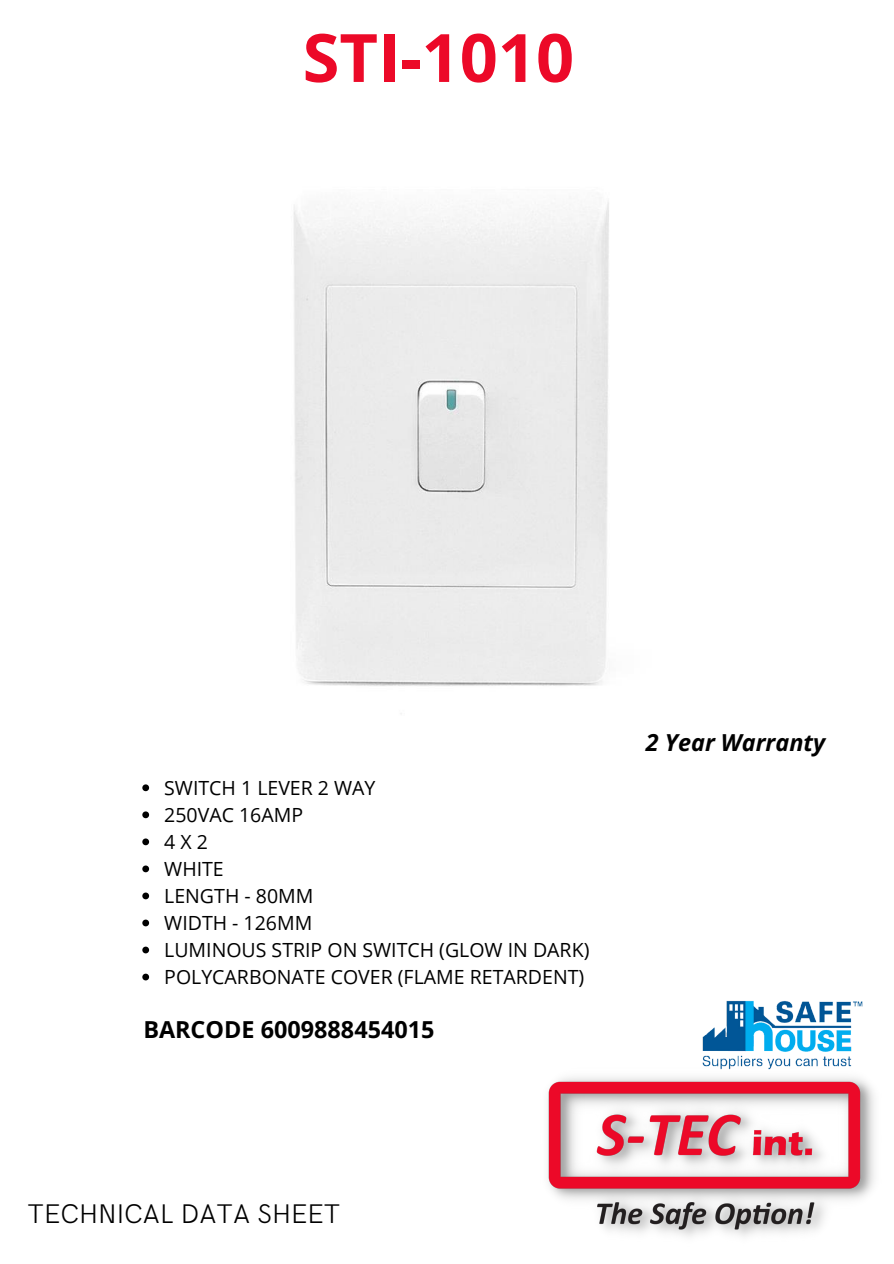
<style>
.page{position:relative;width:894px;height:1264px;background:#fff}
.page>*{position:absolute;margin:0;border:0;box-sizing:border-box;transform-origin:0 0}
.t1{font:700 66.75px "Open Sans";color:#ec0928}
.t2{font:300 27px "HK Grotesk";color:#000}
.t3{font:700 23.4px "Open Sans";color:#000}
.t4{font:italic 700 23.4px "Open Sans";color:#000}
.t5{font:19.5px/27px "Open Sans";color:#000}
</style>
<div class="page">
<img style="left:548px;top:1077px;width:326px;height:160px">
<img style="left:293px;top:202px;width:316px;height:512px">
<svg style="left:142px;top:784px;width:7px;height:7px"></svg>
<svg style="left:142px;top:811px;width:7px;height:7px"></svg>
<svg style="left:142px;top:838px;width:7px;height:7px"></svg>
<svg style="left:142px;top:865px;width:7px;height:7px"></svg>
<svg style="left:142px;top:892px;width:7px;height:7px"></svg>
<svg style="left:142px;top:919px;width:7px;height:7px"></svg>
<svg style="left:142px;top:946px;width:7px;height:7px"></svg>
<svg style="left:142px;top:973px;width:7px;height:7px"></svg>
<img style="left:702px;top:1000px;width:161px;height:70px">
<h1 class="t1" style="left:302px;top:11px;width:273px">STI-1010</h1>
<p class="t5" style="left:164px;top:773px;width:426px">SWITCH 1 LEVER 2 WAY<br>250VAC 16AMP<br>4X2<br>WHITE<br>LENGTH - 80MM<br>WIDTH - 126MM<br>LUMINOUS STRIP ON SWITCH (GLOW IN DARK)<br>POLYCARBONATE COVER (FLAME RETARDENT)</p>
<p class="t3" style="left:143px;top:1013px;width:293px">BARCODE 6009888454015</p>
<p class="t4" style="left:645px;top:725px;width:181px">2 Year Warranty</p>
<h2 class="t2" style="left:28px;top:1198px;width:314px">TECHNICAL DATA SHEET</h2>
</div>
